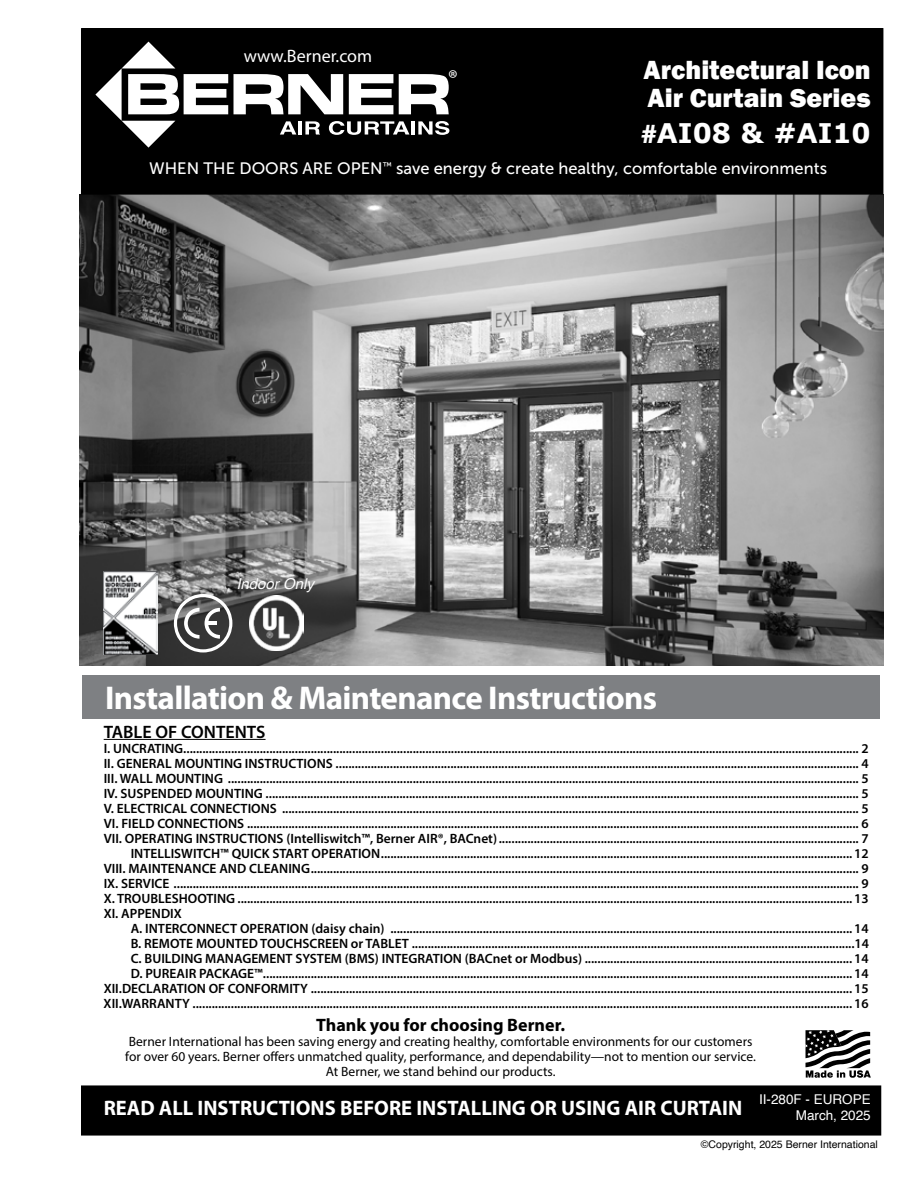
<style>
.page{position:relative;width:918px;height:1188px;background:#fff}
.page>*{position:absolute;margin:0;border:0;box-sizing:border-box;transform-origin:0 0}
.t1{font:700 33px "Myriad Pro";letter-spacing:-.02em;color:#fff}
.t2{font:800 27px/27.9px "Franklin Gothic";color:#fff}
.t3{font:700 27px "Verdana";color:#fff}
.t4{font:23.1px "Myriad Pro";color:#fff}
.t5{font:700 21px "Myriad Pro";color:#fff}
.t6{font:700 18px "Myriad Pro";color:#000}
.t7{font:600 18px "Myriad Pro";color:#000}
.t8{font:18px "Myriad Pro";color:#fff}
.t9{font:16.5px "Museo Sans 500";color:#fff}
.t10{font:italic 15px "Helvetica";color:#fff}
.t11{font:600 13.5px "Myriad Pro";color:#000}
.t12{font:13.5px/15px "Myriad Pro";color:#000;text-align:center}
.t13{font:13.5px/16.2px "Helvetica";color:#fff;text-align:right}
.t14{font:10.5px "Helvetica";color:#000}
.s1{font-family:"Franklin Gothic";font-weight:800}
</style>
<div class="page">
<img style="left:80px;top:195px;width:803px;height:470px">
<hr style="left:104px;top:739px;width:162px;height:1px;background:#000">
<div style="left:82px;top:675px;width:798px;height:44px;background:#7e8083"></div>
<div style="left:82px;top:1086px;width:799px;height:49px;background:#000"></div>
<div style="left:81px;top:1085px;width:800px;height:51px;border:2px solid #000"></div>
<div style="left:82px;top:29px;width:801px;height:165px;background:#000"></div>
<div style="left:81px;top:28px;width:802px;height:167px;border:2px solid #000"></div>
<svg style="left:280px;top:121px;width:16px;height:14px"></svg>
<hr style="left:298px;top:121px;width:4px;height:14px;background:#fff">
<svg style="left:305px;top:121px;width:15px;height:14px"></svg>
<svg style="left:329px;top:121px;width:80px;height:14px"></svg>
<hr style="left:412px;top:121px;width:3px;height:14px;background:#fff">
<svg style="left:418px;top:121px;width:31px;height:14px"></svg>
<svg style="left:234px;top:74px;width:109px;height:40px"></svg>
<svg style="left:349px;top:74px;width:44px;height:40px"></svg>
<svg style="left:399px;top:74px;width:50px;height:40px"></svg>
<svg style="left:95px;top:42px;width:133px;height:106px"></svg>
<svg style="left:805px;top:1030px;width:66px;height:48px"></svg>
<img style="left:104px;top:572px;width:54px;height:83px">
<svg style="left:174px;top:594px;width:58px;height:58px"></svg>
<img style="left:249px;top:596px;width:54px;height:55px">
<h3 class="t8" style="left:244px;top:44px;width:130px">www.Berner.com</h3>
<h3 class="t4" style="left:448px;top:64px;width:11px">®</h3>
<h2 class="t2" style="left:644px;top:56px;width:229px">Architectural Icon<br>Air Curtain Series</h2>
<h2 class="t3" style="left:641px;top:114px;width:231px"><span class="s1">#</span>AI08 &amp; #AI10</h2>
<p class="t9" style="left:149px;top:159px;width:679px">WHEN THE DOORS ARE OPEN<sup>™</sup> save energy &amp; create healthy, comfortable environments</p>
<p class="t10" style="left:236px;top:572px;width:79px">Indoor Only</p>
<h1 class="t1" style="left:105px;top:676px;width:554px">Installation &amp; Maintenance Instructions</h1>
<h3 class="t7" style="left:104px;top:720px;width:163px">TABLE OF CONTENTS</h3>
<p class="t11" style="left:104px;top:739px;width:767px">I. UNCRATING.................................................................................................................................................................................................................... 2</p>
<p class="t11" style="left:104px;top:754px;width:767px">II. GENERAL MOUNTING INSTRUCTIONS .................................................................................................................................................................... 4</p>
<p class="t11" style="left:104px;top:769px;width:767px">III. WALL MOUNTING ...................................................................................................................................................................................................... 5</p>
<p class="t11" style="left:104px;top:784px;width:767px">IV. SUSPENDED MOUNTING .......................................................................................................................................................................................... 5</p>
<p class="t11" style="left:104px;top:799px;width:767px">V. ELECTRICAL CONNECTIONS ..................................................................................................................................................................................... 5</p>
<p class="t11" style="left:104px;top:814px;width:767px">VI. FIELD CONNECTIONS ................................................................................................................................................................................................ 6</p>
<p class="t11" style="left:104px;top:829px;width:767px">VII. OPERATING INSTRUCTIONS (Intelliswitch™, Berner AIR®, BACnet)................................................................................................................. 7</p>
<p class="t11" style="left:131px;top:844px;width:740px">INTELLISWITCH™ QUICK START OPERATION.................................................................................................................................................... 12</p>
<p class="t11" style="left:104px;top:859px;width:767px">VIII. MAINTENANCE AND CLEANING............................................................................................................................................................................ 9</p>
<p class="t11" style="left:104px;top:874px;width:767px">IX. SERVICE ....................................................................................................................................................................................................................... 9</p>
<p class="t11" style="left:104px;top:889px;width:767px">X. TROUBLESHOOTING ................................................................................................................................................................................................. 13</p>
<p class="t11" style="left:104px;top:904px;width:80px">XI. APPENDIX</p>
<p class="t11" style="left:131px;top:919px;width:740px">A. INTERCONNECT OPERATION (daisy chain) ................................................................................................................................................. 14</p>
<p class="t11" style="left:131px;top:934px;width:740px">B. REMOTE MOUNTED TOUCHSCREEN or TABLET ...........................................................................................................................................14</p>
<p class="t11" style="left:131px;top:949px;width:740px">C. BUILDING MANAGEMENT SYSTEM (BMS) INTEGRATION (BACnet or Modbus) .................................................................................... 14</p>
<p class="t11" style="left:131px;top:964px;width:740px">D. PUREAIR PACKAGE™......................................................................................................................................................................................... 14</p>
<p class="t11" style="left:104px;top:979px;width:766px">XII.DECLARATION OF CONFORMITY .......................................................................................................................................................................... 15</p>
<p class="t11" style="left:104px;top:994px;width:767px">XII.WARRANTY ............................................................................................................................................................................................................... 16</p>
<h3 class="t6" style="left:316px;top:1013px;width:250px">Thank you for choosing Berner.</h3>
<p class="t12" style="left:125px;top:1034px;width:632px">Berner International has been saving energy and creating healthy, comfortable environments for our customers for over 60 years. Berner offers unmatched quality, performance, and dependability—not to mention our service.<br>At Berner, we stand behind our products.</p>
<p class="t13" style="left:759px;top:1092px;width:113px">II-280F - EUROPE<br>March, 2025</p>
<p class="t14" style="left:701px;top:1136px;width:178px">©Copyright, 2025 Berner International</p>
<h3 class="t5" style="left:104px;top:1095px;width:640px">READ ALL INSTRUCTIONS BEFORE INSTALLING OR USING AIR CURTAIN</h3>
</div>
